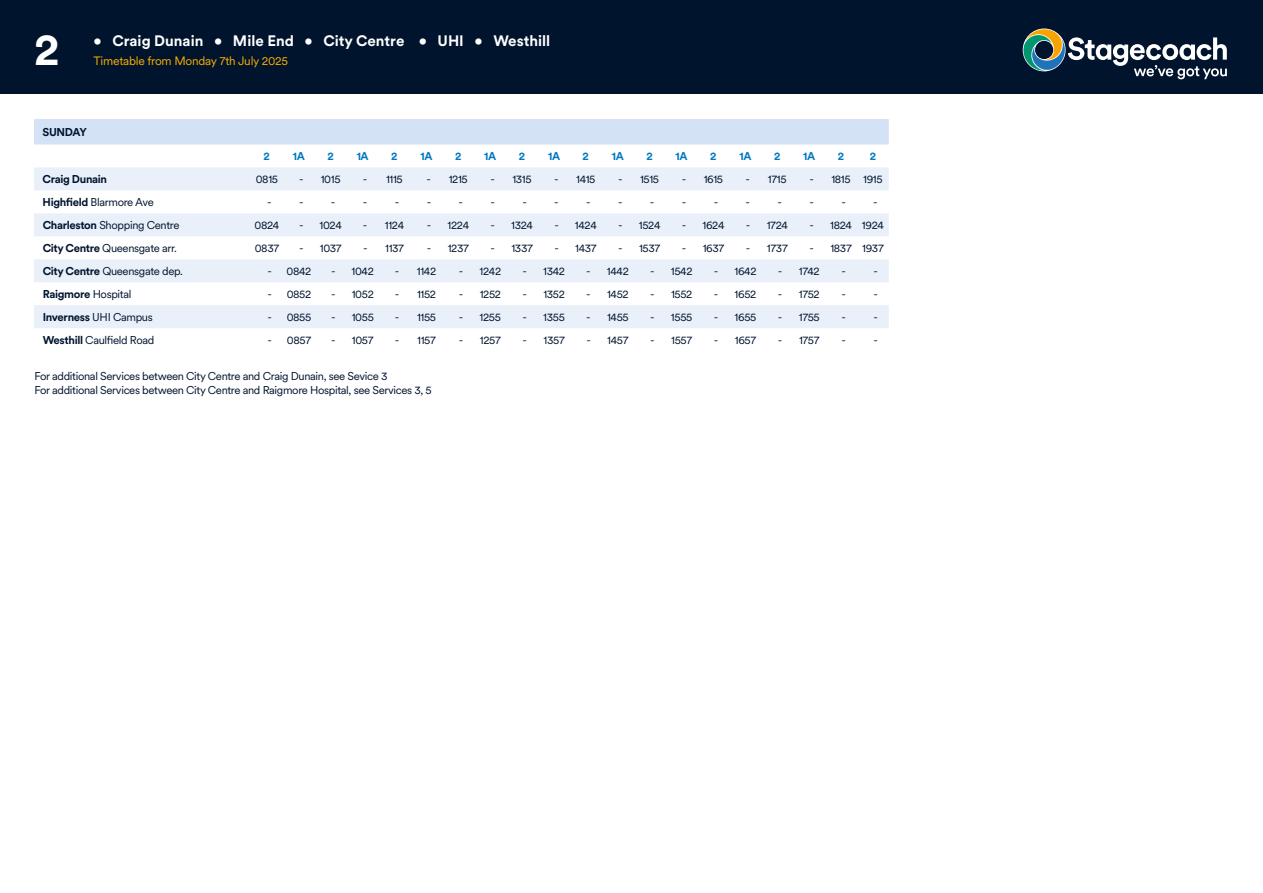
<style>
.page{position:relative;width:1263px;height:893px;background:#fff}
.page>*{position:absolute;margin:0;border:0;box-sizing:border-box;transform-origin:0 0}
.t1{font:700 45px "Stagecoach Circular";color:#fff}
.t2{font:700 15px "Stagecoach Circular";color:#fff}
.t3{font:12px "Stagecoach Circular";letter-spacing:-.02em;color:#f9ae00}
.t4{font:11.25px/13.5px "Stagecoach Circular";letter-spacing:-.03em;color:#00142e}
.t5{font:700 11.25px "Stagecoach Circular";letter-spacing:-.03em;color:#00142e}
.t6{font:700 11.25px "Stagecoach Circular";letter-spacing:-.03em;color:#0079c1}
.s1{font-weight:700}
.s2{font-weight:400}
</style>
<div class="page">
<div style="left:0;top:0;width:1263px;height:94px;background:#00142e"></div>
<svg style="left:1023px;top:29px;width:204px;height:50px"></svg>
<div style="left:34px;top:119px;width:855px;height:26px;background:#d3e2f5"></div>
<svg style="left:34px;top:167px;width:855px;height:161px;fill:#e9f0fa"></svg>
<h1 class="t1" style="left:34px;top:18px;width:27px">2</h1>
<h2 class="t2" style="left:94px;top:30px;width:458px">• Craig Dunain • Mile End • City Centre • UHI • Westhill</h2>
<p class="t3" style="left:94px;top:53px;width:196px">Timetable from Monday 7th July 2025</p>
<p class="t5" style="left:43px;top:124px;width:46px">SUNDAY</p>
<p class="t6" style="left:264px;top:149px;width:8px">2</p>
<p class="t6" style="left:293px;top:149px;width:14px">1A</p>
<p class="t6" style="left:327px;top:149px;width:8px">2</p>
<p class="t6" style="left:357px;top:149px;width:14px">1A</p>
<p class="t6" style="left:391px;top:149px;width:8px">2</p>
<p class="t6" style="left:420px;top:149px;width:14px">1A</p>
<p class="t6" style="left:455px;top:149px;width:8px">2</p>
<p class="t6" style="left:484px;top:149px;width:14px">1A</p>
<p class="t6" style="left:519px;top:149px;width:8px">2</p>
<p class="t6" style="left:548px;top:149px;width:14px">1A</p>
<p class="t6" style="left:583px;top:149px;width:8px">2</p>
<p class="t6" style="left:612px;top:149px;width:14px">1A</p>
<p class="t6" style="left:646px;top:149px;width:8px">2</p>
<p class="t6" style="left:676px;top:149px;width:14px">1A</p>
<p class="t6" style="left:710px;top:149px;width:8px">2</p>
<p class="t6" style="left:739px;top:149px;width:14px">1A</p>
<p class="t6" style="left:774px;top:149px;width:8px">2</p>
<p class="t6" style="left:803px;top:149px;width:14px">1A</p>
<p class="t6" style="left:838px;top:149px;width:8px">2</p>
<p class="t6" style="left:870px;top:149px;width:8px">2</p>
<p class="t5" style="left:43px;top:171px;width:66px">Craig Dunain</p>
<p class="t4" style="left:256px;top:172px;width:24px">0815</p>
<p class="t4" style="left:299px;top:172px;width:43px">- 1015</p>
<p class="t4" style="left:363px;top:172px;width:42px">- 1115</p>
<p class="t4" style="left:427px;top:172px;width:43px">- 1215</p>
<p class="t4" style="left:490px;top:172px;width:43px">- 1315</p>
<p class="t4" style="left:554px;top:172px;width:43px">- 1415</p>
<p class="t4" style="left:618px;top:172px;width:43px">- 1515</p>
<p class="t4" style="left:682px;top:172px;width:43px">- 1615</p>
<p class="t4" style="left:745px;top:172px;width:43px">- 1715</p>
<p class="t4" style="left:809px;top:172px;width:75px">- 1815 1915</p>
<p class="t4" style="left:43px;top:195px;width:113px"><span class="s1">Highfield</span> Blarmore Ave</p>
<p class="t4" style="left:267px;top:195px;width:6px">-</p>
<p class="t4" style="left:299px;top:195px;width:6px">-</p>
<p class="t4" style="left:331px;top:195px;width:6px">-</p>
<p class="t4" style="left:363px;top:195px;width:6px">-</p>
<p class="t4" style="left:395px;top:195px;width:6px">-</p>
<p class="t4" style="left:427px;top:195px;width:6px">-</p>
<p class="t4" style="left:459px;top:195px;width:6px">-</p>
<p class="t4" style="left:490px;top:195px;width:6px">-</p>
<p class="t4" style="left:522px;top:195px;width:6px">-</p>
<p class="t4" style="left:554px;top:195px;width:6px">-</p>
<p class="t4" style="left:586px;top:195px;width:6px">-</p>
<p class="t4" style="left:618px;top:195px;width:6px">-</p>
<p class="t4" style="left:650px;top:195px;width:6px">-</p>
<p class="t4" style="left:682px;top:195px;width:6px">-</p>
<p class="t4" style="left:714px;top:195px;width:6px">-</p>
<p class="t4" style="left:746px;top:195px;width:6px">-</p>
<p class="t4" style="left:777px;top:195px;width:6px">-</p>
<p class="t4" style="left:809px;top:195px;width:6px">-</p>
<p class="t4" style="left:841px;top:195px;width:6px">-</p>
<p class="t4" style="left:873px;top:195px;width:6px">-</p>
<p class="t4" style="left:43px;top:218px;width:138px"><span class="s1">Charleston</span> Shopping Centre</p>
<p class="t4" style="left:255px;top:218px;width:26px">0824</p>
<p class="t4" style="left:299px;top:218px;width:44px">- 1024</p>
<p class="t4" style="left:363px;top:218px;width:43px">- 1124</p>
<p class="t4" style="left:427px;top:218px;width:44px">- 1224</p>
<p class="t4" style="left:490px;top:218px;width:44px">- 1324</p>
<p class="t4" style="left:554px;top:218px;width:44px">- 1424</p>
<p class="t4" style="left:618px;top:218px;width:44px">- 1524</p>
<p class="t4" style="left:682px;top:218px;width:44px">- 1624</p>
<p class="t4" style="left:746px;top:218px;width:44px">- 1724</p>
<p class="t4" style="left:809px;top:218px;width:76px">- 1824 1924</p>
<p class="t4" style="left:43px;top:241px;width:136px"><span class="s1">City Centre</span> Queensgate arr.</p>
<p class="t4" style="left:255px;top:241px;width:26px">0837</p>
<p class="t4" style="left:299px;top:241px;width:44px">- 1037</p>
<p class="t4" style="left:363px;top:241px;width:43px">- 1137</p>
<p class="t4" style="left:427px;top:241px;width:44px">- 1237</p>
<p class="t4" style="left:491px;top:241px;width:44px">- 1337</p>
<p class="t4" style="left:554px;top:241px;width:44px">- 1437</p>
<p class="t4" style="left:618px;top:241px;width:44px">- 1537</p>
<p class="t4" style="left:682px;top:241px;width:44px">- 1637</p>
<p class="t4" style="left:746px;top:241px;width:44px">- 1737</p>
<p class="t4" style="left:809px;top:241px;width:76px">- 1837 1937</p>
<p class="t4" style="left:43px;top:264px;width:142px"><span class="s1">City Centre</span> Queensgate dep.</p>
<p class="t4" style="left:267px;top:264px;width:46px">- 0842</p>
<p class="t4" style="left:331px;top:264px;width:44px">- 1042</p>
<p class="t4" style="left:395px;top:264px;width:43px">- 1142</p>
<p class="t4" style="left:459px;top:264px;width:44px">- 1242</p>
<p class="t4" style="left:522px;top:264px;width:44px">- 1342</p>
<p class="t4" style="left:586px;top:264px;width:44px">- 1442</p>
<p class="t4" style="left:650px;top:264px;width:44px">- 1542</p>
<p class="t4" style="left:714px;top:264px;width:44px">- 1642</p>
<p class="t4" style="left:778px;top:264px;width:44px">- 1742</p>
<p class="t4" style="left:841px;top:264px;width:6px">-</p>
<p class="t4" style="left:873px;top:264px;width:6px">-</p>
<p class="t5" style="left:43px;top:286px;width:90px">Raigmore <span class="s2">Hospital</span></p>
<p class="t4" style="left:267px;top:287px;width:45px">- 0852</p>
<p class="t4" style="left:331px;top:287px;width:44px">- 1052</p>
<p class="t4" style="left:395px;top:287px;width:43px">- 1152</p>
<p class="t4" style="left:459px;top:287px;width:44px">- 1252</p>
<p class="t4" style="left:522px;top:287px;width:44px">- 1352</p>
<p class="t4" style="left:586px;top:287px;width:44px">- 1452</p>
<p class="t4" style="left:650px;top:287px;width:44px">- 1552</p>
<p class="t4" style="left:714px;top:287px;width:44px">- 1652</p>
<p class="t4" style="left:778px;top:287px;width:44px">- 1752</p>
<p class="t4" style="left:841px;top:287px;width:6px">-</p>
<p class="t4" style="left:873px;top:287px;width:6px">-</p>
<p class="t5" style="left:43px;top:309px;width:112px">Inverness <span class="s2">UHI Campus</span></p>
<p class="t4" style="left:267px;top:310px;width:45px">- 0855</p>
<p class="t4" style="left:331px;top:310px;width:44px">- 1055</p>
<p class="t4" style="left:395px;top:310px;width:43px">- 1155</p>
<p class="t4" style="left:459px;top:310px;width:44px">- 1255</p>
<p class="t4" style="left:522px;top:310px;width:44px">- 1355</p>
<p class="t4" style="left:586px;top:310px;width:44px">- 1455</p>
<p class="t4" style="left:650px;top:310px;width:44px">- 1555</p>
<p class="t4" style="left:714px;top:310px;width:44px">- 1655</p>
<p class="t4" style="left:778px;top:310px;width:44px">- 1755</p>
<p class="t4" style="left:841px;top:310px;width:6px">-</p>
<p class="t4" style="left:873px;top:310px;width:6px">-</p>
<p class="t4" style="left:43px;top:333px;width:113px"><span class="s1">Westhill</span> Caulfield Road</p>
<p class="t4" style="left:267px;top:333px;width:45px">- 0857</p>
<p class="t4" style="left:331px;top:333px;width:44px">- 1057</p>
<p class="t4" style="left:395px;top:333px;width:43px">- 1157</p>
<p class="t4" style="left:459px;top:333px;width:44px">- 1257</p>
<p class="t4" style="left:523px;top:333px;width:44px">- 1357</p>
<p class="t4" style="left:586px;top:333px;width:44px">- 1457</p>
<p class="t4" style="left:650px;top:333px;width:44px">- 1557</p>
<p class="t4" style="left:714px;top:333px;width:44px">- 1657</p>
<p class="t4" style="left:778px;top:333px;width:43px">- 1757</p>
<p class="t4" style="left:841px;top:333px;width:6px">-</p>
<p class="t4" style="left:873px;top:333px;width:6px">-</p>
<p class="t4" style="left:34px;top:369px;width:399px">For additional Services between City Centre and Craig Dunain, see Sevice 3<br>For additional Services between City Centre and Raigmore Hospital, see Services 3, 5</p>
</div>
